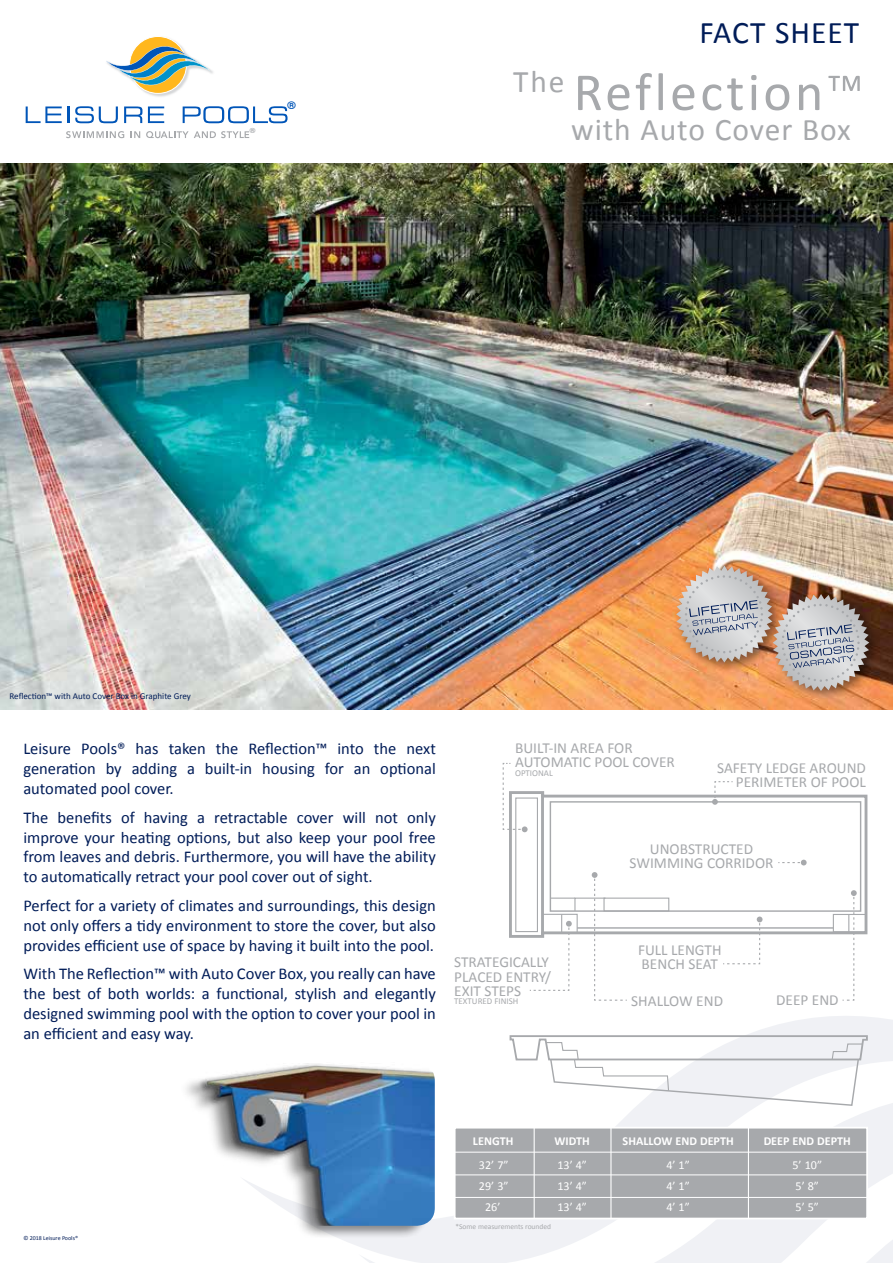
<style>
.page{position:relative;width:893px;height:1263px;background:#fff}
.page>*{position:absolute;margin:0;border:0;box-sizing:border-box;transform-origin:0 0}
.t1{font:54px "Calibri";letter-spacing:.06em;color:#a7a9ac}
.t2{font:31.5px "Calibri";letter-spacing:.03em;color:#a7a9ac}
.t3{font:31.5px "Calibri";letter-spacing:.03em;color:#001c58}
.t4{font:16.5px/19.8px "Calibri";color:#001c58;text-align:justify}
.t5{font:15.3px/14.1px "Calibri";color:#a7a9ac}
.t6{font:12.15px "Calibri";color:#fff}
.t7{font:700 12.15px "Calibri";color:#fff}
.t8{font:700 10.35px "Century Gothic";color:#0055b8;scale:1.08 1}
.t9{font:9px "Calibri";color:#001c58}
.t10{font:8.85px "Calibri";color:#a7a9ac}
.t11{font:7.5px "Calibri";color:#a7a9ac}
.t12{font:700 6.9px "Century Gothic";color:#a7a9ac;scale:1.08 1}
.t13{font:6px "Calibri";color:#001c58}
.s1{font-weight:300}
</style>
<div class="page">
<svg style="left:342px;top:1016px;width:551px;height:247px"></svg>
<svg style="left:456px;top:1037px;width:437px;height:226px"></svg>
<img style="left:0;top:164px;width:893px;height:545px">
<svg style="left:106px;top:36px;width:104px;height:61px"></svg>
<svg style="left:66px;top:131px;width:58px;height:7px"></svg>
<svg style="left:131px;top:131px;width:9px;height:7px"></svg>
<svg style="left:146px;top:131px;width:103px;height:7px"></svg>
<svg style="left:26px;top:106px;width:43px;height:17px"></svg>
<svg style="left:75px;top:106px;width:43px;height:17px"></svg>
<svg style="left:124px;top:106px;width:18px;height:17px"></svg>
<svg style="left:148px;top:106px;width:16px;height:17px"></svg>
<svg style="left:183px;top:106px;width:105px;height:17px"></svg>
<div style="left:673px;top:563px;width:111px;height:111px;background:#000;opacity:.45"></div>
<div style="left:770px;top:591px;width:110px;height:111px;background:#000;opacity:.45"></div>
<img style="left:676px;top:566px;width:193px;height:125px">
<div style="left:178px;top:1062px;width:251px;height:177px;background:#000;opacity:.45"></div>
<img style="left:178px;top:1062px;width:257px;height:164px">
<div style="left:454px;top:1127px;width:414px;height:92px;background:#a7a9ac;border:2px solid #fff"></div>
<hr style="left:610px;top:1128px;width:1px;height:91px;background:#fff">
<hr style="left:748px;top:1128px;width:1px;height:90px;background:#fff">
<hr style="left:534px;top:1128px;width:1px;height:90px;background:#fff">
<hr style="left:454px;top:1152px;width:413px;height:1px;background:#fff">
<hr style="left:454px;top:1174px;width:413px;height:1px;background:#fff">
<hr style="left:454px;top:1197px;width:413px;height:1px;background:#fff">
<svg style="left:509px;top:791px;width:359px;height:147px"></svg>
<div style="left:550px;top:801px;width:311px;height:111px;border:1px solid #a7a9ac"></div>
<div style="left:603px;top:897px;width:66px;height:14px;border:1px solid #a7a9ac"></div>
<div style="left:833px;top:914px;width:33px;height:18px;border:1px solid #a7a9ac"></div>
<hr style="left:577px;top:927px;width:256px;height:2px;background:#a7a9ac">
<div style="left:515px;top:797px;width:23px;height:135px;border:1px solid #a7a9ac"></div>
<hr style="left:541px;top:792px;width:3px;height:144px;background:#a7a9ac">
<svg style="left:509px;top:1034px;width:360px;height:73px"></svg>
<svg style="left:842px;top:890px;width:15px;height:111px"></svg>
<svg style="left:723px;top:916px;width:39px;height:49px"></svg>
<svg style="left:712px;top:781px;width:21px;height:24px"></svg>
<svg style="left:530px;top:872px;width:97px;height:129px"></svg>
<svg style="left:502px;top:762px;width:26px;height:70px"></svg>
<svg style="left:778px;top:860px;width:29px;height:5px"></svg>
<p class="t12" style="left:250px;top:126px;width:7px">®</p>
<p class="t8" style="left:288px;top:99px;width:9px">®</p>
<h2 class="t3" style="left:699px;top:13px;width:161px">FACT SHEET</h2>
<h1 class="t1" style="left:513px;top:59px;width:353px"><sup>The</sup> Reflection<span class="s1">™</span></h1>
<h2 class="t2" style="left:571px;top:110px;width:281px">with Auto Cover Box</h2>
<p class="t9" style="left:10px;top:690px;width:183px">Reflection™ with Auto Cover Box in Graphite Grey</p>
<p class="t4" style="left:23px;top:738px;width:414px">Leisure Pools® has taken the Reflection™ into the next generation by adding a built-in housing for an optional automated pool cover.</p>
<p class="t4" style="left:23px;top:807px;width:414px">The benefits of having a retractable cover will not only improve your heating options, but also keep your pool free from leaves and debris. Furthermore, you will have the ability to automatically retract your pool cover out of sight.</p>
<p class="t4" style="left:23px;top:895px;width:414px">Perfect for a variety of climates and surroundings, this design not only offers a tidy environment to store the cover, but also provides efficient use of space by having it built into the pool.</p>
<p class="t4" style="left:23px;top:963px;width:414px">With The Reflection™ with Auto Cover Box, you really can have the best of both worlds: a functional, stylish and elegantly designed swimming pool with the option to cover your pool in an efficient and easy way.</p>
<p class="t5" style="left:515px;top:740px;width:161px">BUILT-IN AREA FOR<br>AUTOMATIC POOL COVER</p>
<p class="t10" style="left:515px;top:767px;width:39px">OPTIONAL</p>
<p class="t5" style="left:717px;top:760px;width:150px;text-align:right">SAFETY LEDGE AROUND<br>PERIMETER OF POOL</p>
<p class="t5" style="left:629px;top:841px;width:145px;text-align:center">UNOBSTRUCTED<br>SWIMMING CORRIDOR</p>
<p class="t5" style="left:638px;top:942px;width:85px">FULL LENGTH<br>BENCH SEAT</p>
<p class="t5" style="left:631px;top:993px;width:93px">SHALLOW END</p>
<p class="t5" style="left:454px;top:955px;width:98px">STRATEGICALLY<br>PLACED ENTRY/<br>EXIT STEPS</p>
<p class="t10" style="left:454px;top:996px;width:66px">TEXTURED FINISH</p>
<p class="t5" style="left:776px;top:992px;width:64px">DEEP END</p>
<p class="t13" style="left:23px;top:1234px;width:56px">© 2018 Leisure Pools®</p>
<p class="t7" style="left:473px;top:1134px;width:42px">LENGTH</p>
<p class="t7" style="left:555px;top:1134px;width:37px">WIDTH</p>
<p class="t7" style="left:623px;top:1134px;width:113px">SHALLOW END DEPTH</p>
<p class="t7" style="left:764px;top:1134px;width:89px">DEEP END DEPTH</p>
<p class="t6" style="left:479px;top:1158px;width:31px">32’ 7”</p>
<p class="t6" style="left:557px;top:1158px;width:31px">13’ 4”</p>
<p class="t6" style="left:666px;top:1158px;width:25px">4’ 1”</p>
<p class="t6" style="left:792px;top:1158px;width:31px">5’ 10”</p>
<p class="t6" style="left:479px;top:1179px;width:31px">29’ 3”</p>
<p class="t6" style="left:557px;top:1179px;width:31px">13’ 4”</p>
<p class="t6" style="left:666px;top:1179px;width:25px">4’ 1”</p>
<p class="t6" style="left:795px;top:1179px;width:25px">5’ 8”</p>
<p class="t6" style="left:485px;top:1200px;width:17px">26’</p>
<p class="t6" style="left:557px;top:1200px;width:31px">13’ 4”</p>
<p class="t6" style="left:666px;top:1200px;width:25px">4’ 1”</p>
<p class="t6" style="left:795px;top:1200px;width:25px">5’ 5”</p>
<p class="t11" style="left:455px;top:1222px;width:97px">*Some measurements rounded</p>
</div>
